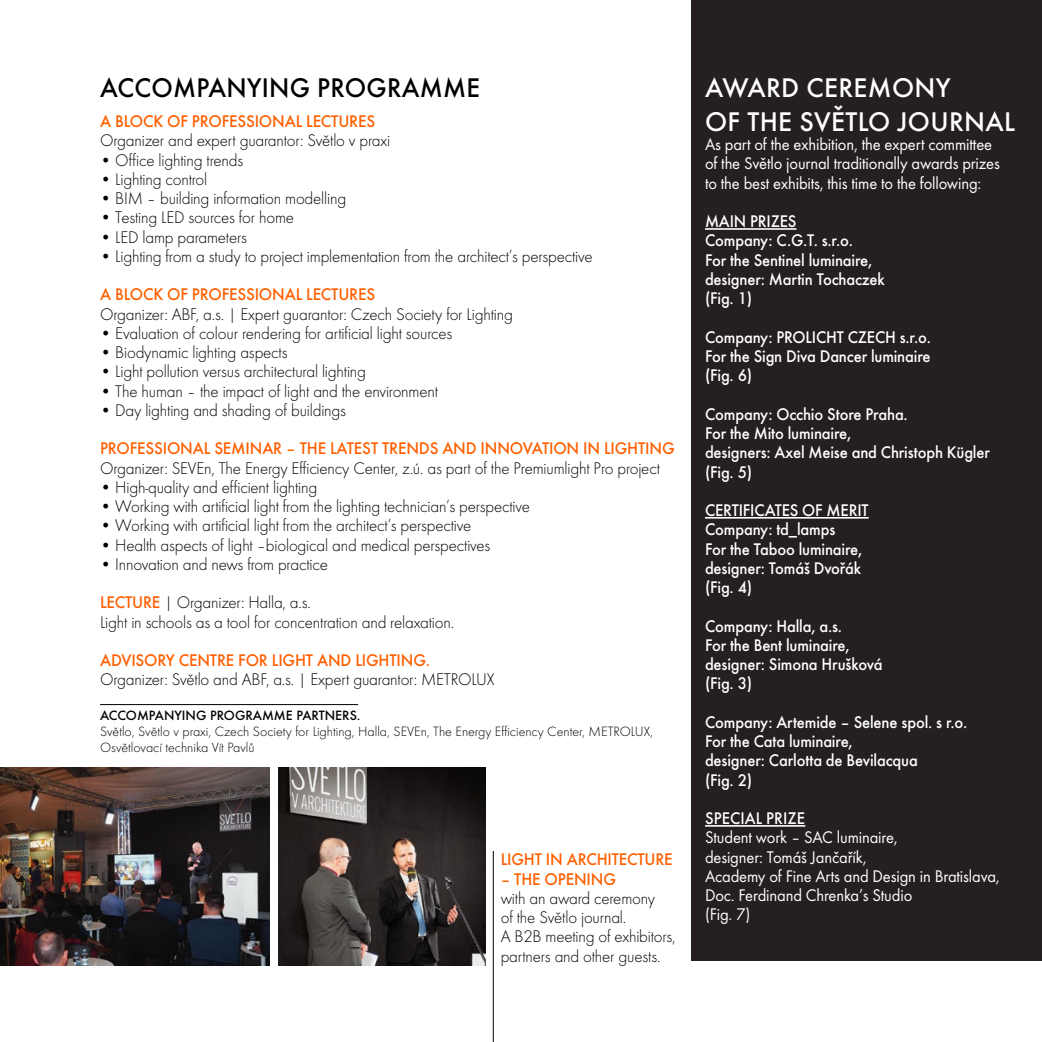
<style>
.page{position:relative;width:1042px;height:1042px;background:#fff}
.page>*{position:absolute;margin:0;border:0;box-sizing:border-box;transform-origin:0 0}
.t1{font:500 28px/33.6px "Futura TOT";letter-spacing:.01em;color:#fff}
.t2{font:500 28px "Futura TOT";letter-spacing:.01em;color:#000}
.t3{font:17.5px/19.2px "Futura TOT Ligh";letter-spacing:-.01em;color:#000}
.t4{font:500 17.5px/19.2px "Futura TOT";letter-spacing:-.01em;color:#fff;scale:.95 1}
.t5{font:17.5px/19.2px "Futura TOT";letter-spacing:-.01em;color:#fff;scale:.95 1}
.t6{font:500 17.5px "Futura TOT";letter-spacing:-.01em;color:#ff6002}
.t7{font:14px/15.8px "Futura TOT Ligh";color:#000}
.t8{font:500 14px "Futura TOT";color:#000}
.s1{font-family:"Futura TOT";font-weight:500;color:#ff6002}
</style>
<div class="page">
<div style="left:691px;top:0;width:351px;height:961px;background:#251f1f"></div>
<hr style="left:705px;top:228px;width:91px;height:2px;background:#fff">
<hr style="left:705px;top:517px;width:163px;height:1px;background:#fff">
<hr style="left:705px;top:825px;width:100px;height:1px;background:#fff">
<img style="left:278px;top:768px;width:207px;height:197px">
<img style="left:0;top:767px;width:269px;height:198px">
<hr style="left:493px;top:851px;width:1px;height:191px;background:#000">
<hr style="left:100px;top:704px;width:258px;height:1px;background:#000">
<h1 class="t2" style="left:100px;top:71px;width:381px">ACCOMPANYING PROGRAMME</h1>
<p class="t6" style="left:100px;top:111px;width:277px">A BLOCK OF PROFESSIONAL LECTURES</p>
<p class="t3" style="left:100px;top:131px;width:292px">Organizer and expert guarantor: Světlo v praxi</p>
<p class="t3" style="left:100px;top:150px;width:145px">• Office lighting trends</p>
<p class="t3" style="left:100px;top:170px;width:109px">• Lighting control</p>
<p class="t3" style="left:100px;top:189px;width:248px">• BIM – building information modelling</p>
<p class="t3" style="left:100px;top:208px;width:195px">• Testing LED sources for home</p>
<p class="t3" style="left:100px;top:227px;width:148px">• LED lamp parameters</p>
<p class="t3" style="left:100px;top:247px;width:494px">• Lighting from a study to project implementation from the architect’s perspective</p>
<p class="t6" style="left:100px;top:284px;width:277px">A BLOCK OF PROFESSIONAL LECTURES</p>
<p class="t3" style="left:100px;top:304px;width:414px">Organizer: ABF, a.s. | Expert guarantor: Czech Society for Lighting</p>
<p class="t3" style="left:100px;top:324px;width:354px">• Evaluation of colour rendering for artificial light sources</p>
<p class="t3" style="left:100px;top:343px;width:189px">• Biodynamic lighting aspects</p>
<p class="t3" style="left:100px;top:362px;width:267px">• Light pollution versus architectural lighting</p>
<p class="t3" style="left:100px;top:381px;width:339px">• The human – the impact of light and the environment</p>
<p class="t3" style="left:100px;top:401px;width:247px">• Day lighting and shading of buildings</p>
<p class="t6" style="left:100px;top:438px;width:576px">PROFESSIONAL SEMINAR – THE LATEST TRENDS AND INNOVATION IN LIGHTING</p>
<p class="t3" style="left:100px;top:458px;width:561px">Organizer: SEVEn, The Energy Efficiency Center, z.ú. as part of the Premiumlight Pro project</p>
<p class="t3" style="left:100px;top:478px;width:219px">• High-quality and efficient lighting</p>
<p class="t3" style="left:100px;top:497px;width:431px">• Working with artificial light from the lighting technician’s perspective</p>
<p class="t3" style="left:100px;top:516px;width:373px">• Working with artificial light from the architect’s perspective</p>
<p class="t3" style="left:100px;top:535px;width:392px">• Health aspects of light –biological and medical perspectives</p>
<p class="t3" style="left:100px;top:555px;width:229px">• Innovation and news from practice</p>
<p class="t3" style="left:100px;top:593px;width:355px"><span class="s1">LECTURE</span> | Organizer: Halla, a.s.<br>Light in schools as a tool for concentration and relaxation.</p>
<p class="t6" style="left:100px;top:650px;width:331px">ADVISORY CENTRE FOR LIGHT AND LIGHTING.</p>
<p class="t3" style="left:100px;top:670px;width:396px">Organizer: Světlo and ABF, a.s. | Expert guarantor: METROLUX</p>
<p class="t8" style="left:100px;top:707px;width:262px">ACCOMPANYING PROGRAMME PARTNERS.</p>
<p class="t7" style="left:100px;top:724px;width:554px">Světlo, Světlo v praxi, Czech Society for Lighting, Halla, SEVEn, The Energy Efficiency Center, METROLUX,<br>Osvětlovací technika Vít Pavlů</p>
<p class="t6" style="left:501px;top:849px;width:174px">LIGHT IN ARCHITECTURE</p>
<p class="t6" style="left:501px;top:868px;width:117px">– THE OPENING</p>
<p class="t3" style="left:501px;top:888px;width:176px">with an award ceremony<br>of the Světlo journal.<br>A B2B meeting of exhibitors, partners and other guests.</p>
<h1 class="t1" style="left:705px;top:71px;width:311px">AWARD CEREMONY<br>OF THE SVĚTLO JOURNAL</h1>
<p class="t5" style="left:705px;top:135px;width:312px">As part of the exhibition, the expert committee of the Světlo journal traditionally awards prizes to the best exhibits, this time to the following:</p>
<p class="t4" style="left:705px;top:212px;width:191px">MAIN PRIZES<br>Company: C.G.T. s.r.o.<br>For the Sentinel luminaire, designer: Martin Tochaczek (Fig. 1)</p>
<p class="t4" style="left:705px;top:327px;width:239px;text-align:justify">Company: PROLICHT CZECH s.r.o.<br>For the Sign Diva Dancer luminaire (Fig. 6)</p>
<p class="t4" style="left:705px;top:404px;width:301px">Company: Occhio Store Praha.<br>For the Mito luminaire,<br>designers: Axel Meise and Christoph Kügler (Fig. 5)</p>
<p class="t4" style="left:705px;top:500px;width:174px">CERTIFICATES OF MERIT<br>Company: td_lamps<br>For the Taboo luminaire, designer: Tomáš Dvořák (Fig. 4)</p>
<p class="t4" style="left:705px;top:616px;width:188px">Company: Halla, a.s.<br>For the Bent luminaire, designer: Simona Hrušková (Fig. 3)</p>
<p class="t4" style="left:705px;top:712px;width:278px">Company: Artemide – Selene spol. s r.o.<br>For the Cata luminaire,<br>designer: Carlotta de Bevilacqua<br>(Fig. 2)</p>
<p class="t4" style="left:705px;top:808px;width:107px">SPECIAL PRIZE</p>
<p class="t5" style="left:705px;top:828px;width:312px">Student work – SAC luminaire,<br>designer: Tomáš Jančařík,<br>Academy of Fine Arts and Design in Bratislava,<br>Doc. Ferdinand Chrenka’s Studio<br>(Fig. 7)</p>
</div>
